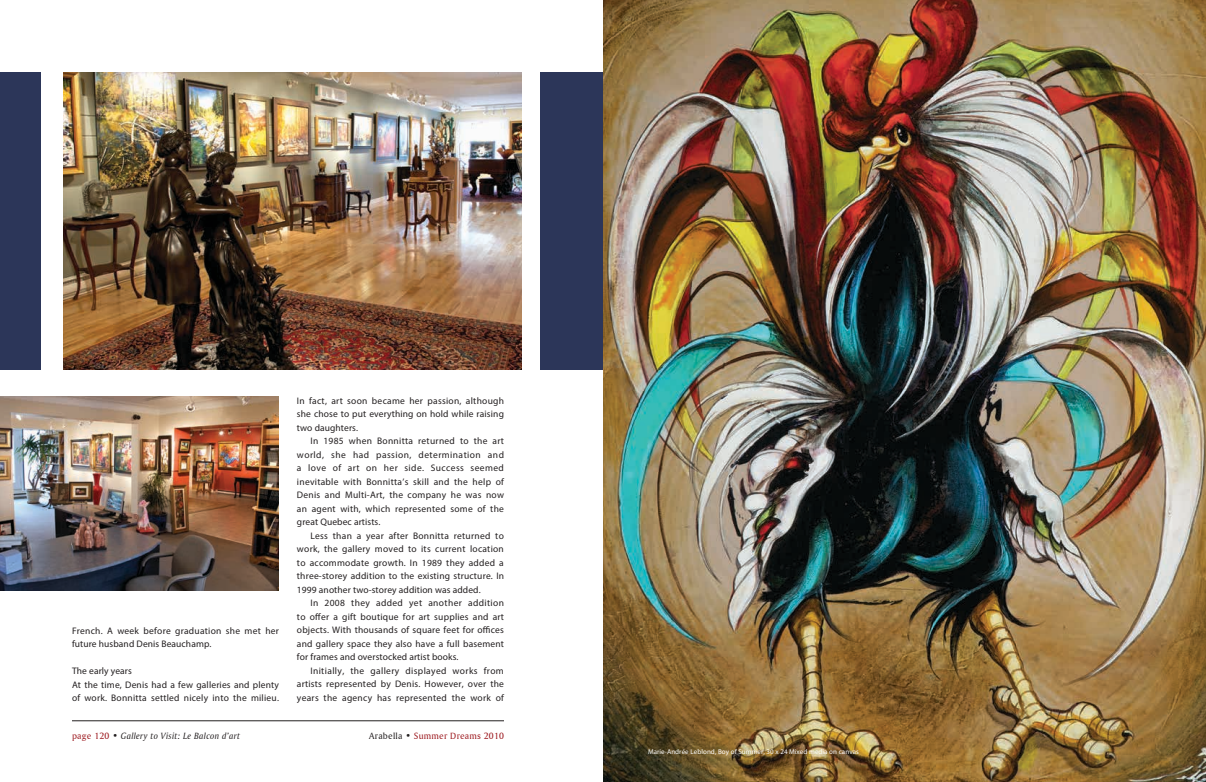
<style>
.page{position:relative;width:1206px;height:782px;background:#fff}
.page>*{position:absolute;margin:0;border:0;box-sizing:border-box;transform-origin:0 0}
.t1{font:9.5px/13.5px "Myriad Pro";letter-spacing:.02em;color:#231f20;text-align:justify}
.t2{font:9.5px "Amerigo BT Italic A";letter-spacing:.025em;color:#231f20}
.t3{font:9.5px "Amerigo BT Roman A";letter-spacing:.025em;color:#9e1c22}
.t4{font:7px "Myriad Pro";letter-spacing:.01em;color:#fff}
.s1{font-family:"Amerigo BT Roman A";color:#9e1c22}
.s2{font-family:"Amerigo BT Roman A"}
.s3{color:#231f20}
</style>
<div class="page">
<img style="left:603px;top:0;width:603px;height:781px">
<hr style="left:72px;top:720px;width:432px;height:1px;background:#231f20">
<div style="left:0;top:72px;width:40px;height:297px;background:#2c3659"></div>
<div style="left:540px;top:72px;width:63px;height:297px;background:#2c3659"></div>
<img style="left:63px;top:72px;width:459px;height:297px">
<img style="left:0;top:396px;width:279px;height:194px">
<p class="t1" style="left:72px;top:623px;width:208px">French. A week before graduation she met her future husband Denis Beauchamp.</p>
<p class="t1" style="left:72px;top:664px;width:209px;text-align:left">The early years<br>At the time, Denis had a few galleries and plenty of work. Bonnitta settled nicely into the milieu.</p>
<p class="t1" style="left:297px;top:393px;width:209px">In fact, art soon became her passion, although she chose to put everything on hold while raising two daughters.</p>
<p class="t1" style="left:297px;top:434px;width:209px;text-indent:13px">In 1985 when Bonnitta returned to the art world, she had passion, determination and a love of art on her side. Success seemed inevitable with Bonnitta’s skill and the help of Denis and Multi-Art, the company he was now an agent with, which represented some of the great Quebec artists.</p>
<p class="t1" style="left:297px;top:528px;width:209px;text-indent:13px">Less than a year after Bonnitta returned to work, the gallery moved to its current location to accommodate growth. In 1989 they added a three-storey addition to the existing structure. In 1999 another two-storey addition was added.</p>
<p class="t1" style="left:297px;top:596px;width:209px;text-indent:13px">In 2008 they added yet another addition to offer a gift boutique for art supplies and art objects. With thousands of square feet for offices and gallery space they also have a full basement for frames and overstocked artist books.</p>
<p class="t1" style="left:297px;top:663px;width:209px;text-indent:13px">Initially, the gallery displayed works from artists represented by Denis. However, over the years the agency has represented the work of</p>
<p class="t2" style="left:72px;top:729px;width:170px"><span class="s1">page 120</span> <span class="s2">•</span> Gallery to Visit: Le Balcon d’art</p>
<p class="t3" style="left:369px;top:729px;width:136px"><span class="s3">Arabella •</span> Summer Dreams 2010</p>
<p class="t4" style="left:648px;top:747px;width:213px">Marie-Andrée Leblond, Boy of Summer, 30 x 24 Mixed media on canvas</p>
</div>
